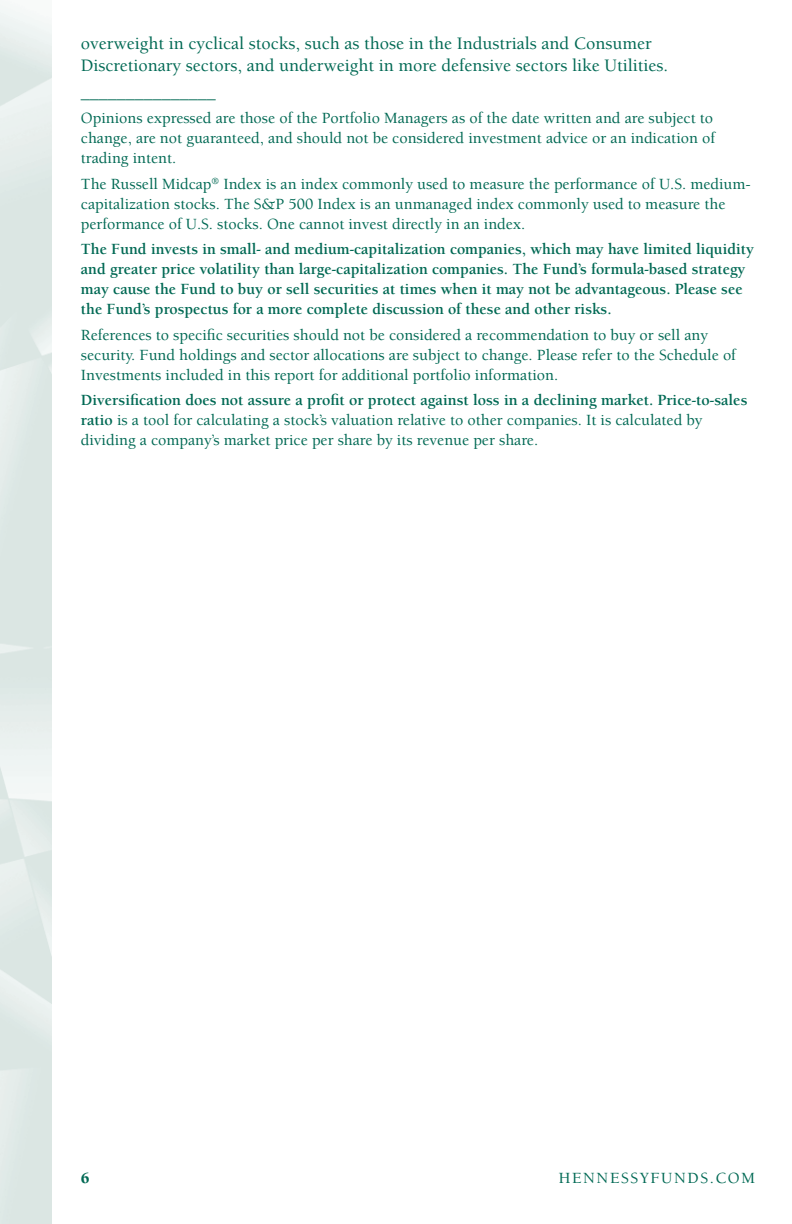
<style>
.page{position:relative;width:792px;height:1224px;background:#fff}
.page>*{position:absolute;margin:0;border:0;box-sizing:border-box;transform-origin:0 0}
.t1{font:500 18px/22px "Berkeley Std";color:#006954}
.t2{font:500 16px/20px "Berkeley Std";color:#006954}
.t3{font:700 16px/20px "Berkeley Std";color:#006954}
.t4{font:500 16px "Berkeley Std";letter-spacing:.1em;color:#006954}
.t5{font:900 16px "Berkeley Std";color:#006954}
.s1{font-weight:700}
</style>
<div class="page">
<p class="t1" style="left:81px;top:34px;width:589px">overweight in cyclical stocks, such as those in the Industrials and Consumer<br>Discretionary sectors, and underweight in more defensive sectors like Utilities.</p>
<p class="t1" style="left:81px;top:83px;width:136px">_______________</p>
<p class="t2" style="left:81px;top:110px;width:636px">Opinions expressed are those of the Portfolio Managers as of the date written and are subject to change, are not guaranteed, and should not be considered investment advice or an indication of trading intent.</p>
<p class="t2" style="left:81px;top:175px;width:671px">The Russell Midcap<sup>®</sup> Index is an index commonly used to measure the performance of U.S. medium&shy;capitalization stocks. The S&amp;P 500 Index is an unmanaged index commonly used to measure the performance of U.S. stocks. One cannot invest directly in an index.</p>
<p class="t3" style="left:81px;top:241px;width:675px">The Fund invests in small- and medium-capitalization companies, which may have limited liquidity and greater price volatility than large-capitalization companies. The Fund’s formula-based strategy may cause the Fund to buy or sell securities at times when it may not be advantageous. Please see the Fund’s prospectus for a more complete discussion of these and other risks.</p>
<p class="t2" style="left:81px;top:326px;width:657px">References to specific securities should not be considered a recommendation to buy or sell any security. Fund holdings and sector allocations are subject to change. Please refer to the Schedule of<br>Investments included in this report for additional portfolio information.</p>
<p class="t2" style="left:81px;top:391px;width:668px"><span class="s1">Diversification does not assure a profit or protect against loss in a declining market. Price-to-sales ratio</span> is a tool for calculating a stock’s valuation relative to other companies. It is calculated by dividing a company’s market price per share by its revenue per share.</p>
<p class="t5" style="left:81px;top:1172px;width:10px">6</p>
<p class="t4" style="left:559px;top:1172px;width:198px">HENNESSYFUNDS.COM</p>
</div>
